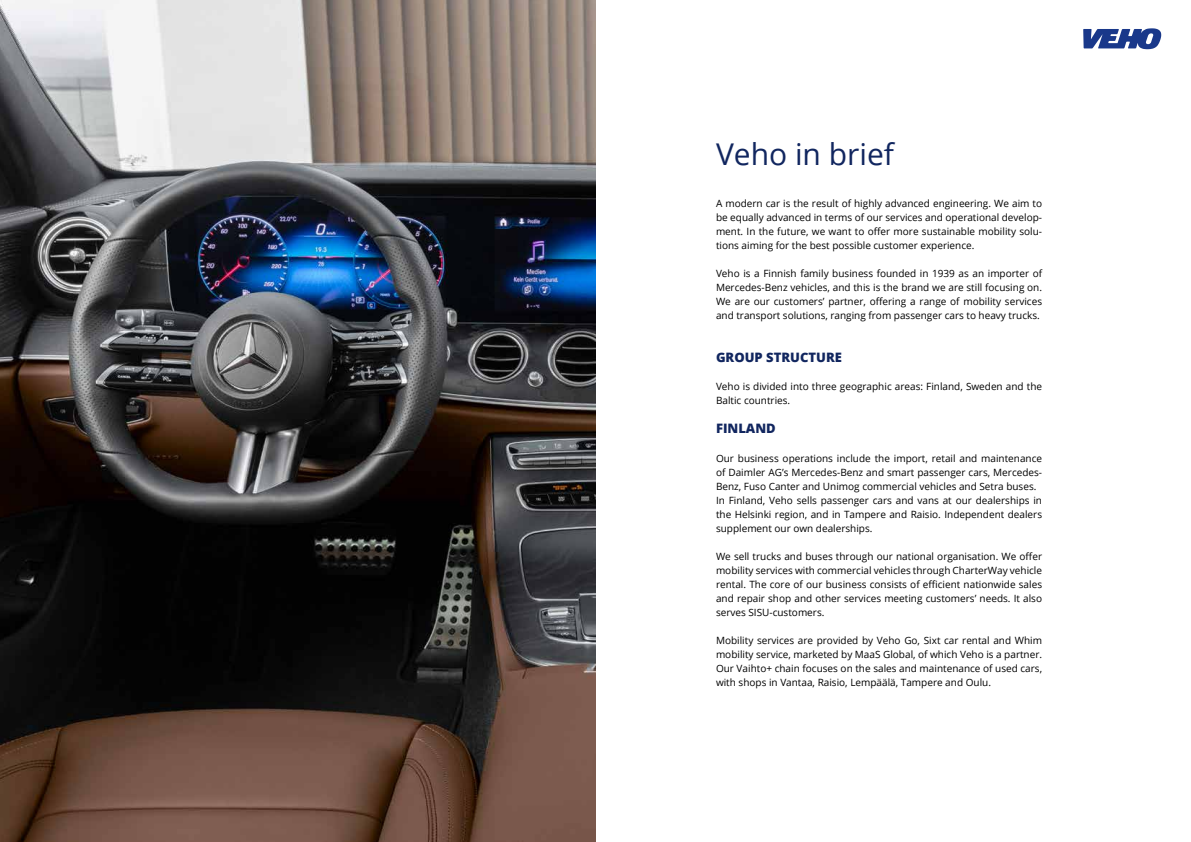
<style>
.page{position:relative;width:1191px;height:842px;background:#fff}
.page>*{position:absolute;margin:0;border:0;box-sizing:border-box;transform-origin:0 0}
.t1{font:30px "Open Sans";color:#11265f}
.t2{font:800 13px "Open Sans";color:#11265f}
.t3{font:10px/14px "Open Sans";color:#000;text-align:justify}
</style>
<div class="page">
<svg style="left:1083px;top:28px;width:78px;height:21px"></svg>
<img style="left:0;top:0;width:595px;height:842px">
<h1 class="t1" style="left:716px;top:133px;width:180px">Veho in brief</h1>
<p class="t3" style="left:716px;top:196px;width:328px">A modern car is the result of highly advanced engineering. We aim to be equally advanced in terms of our services and operational develop&shy;ment. In the future, we want to offer more sustainable mobility solu&shy;tions aiming for the best possible customer experience.</p>
<p class="t3" style="left:716px;top:266px;width:327px">Veho is a Finnish family business founded in 1939 as an importer of Mercedes-Benz vehicles, and this is the brand we are still focusing on.<br>We are our customers’ partner, offering a range of mobility services and transport solutions, ranging from passenger cars to heavy trucks.</p>
<h2 class="t2" style="left:716px;top:347px;width:127px">GROUP STRUCTURE</h2>
<p class="t3" style="left:716px;top:379px;width:327px">Veho is divided into three geographic areas: Finland, Sweden and the<br>Baltic countries.</p>
<h2 class="t2" style="left:716px;top:418px;width:61px">FINLAND</h2>
<p class="t3" style="left:716px;top:451px;width:327px;text-align:left">Our business operations include the import, retail and maintenance of Daimler AG’s Mercedes-Benz and smart passenger cars, Mercedes-Benz, Fuso Canter and Unimog commercial vehicles and Setra buses.<br>In Finland, Veho sells passenger cars and vans at our dealerships in the Helsinki region, and in Tampere and Raisio. Independent dealers supplement our own dealerships.</p>
<p class="t3" style="left:716px;top:549px;width:327px">We sell trucks and buses through our national organisation. We offer mobility services with commercial vehicles through CharterWay vehicle rental. The core of our business consists of efficient nationwide sales and repair shop and other services meeting customers’ needs. It also serves SISU-customers.</p>
<p class="t3" style="left:716px;top:633px;width:328px">Mobility services are provided by Veho Go, Sixt car rental and Whim mobility service, marketed by MaaS Global, of which Veho is a partner.<br>Our Vaihto+ chain focuses on the sales and maintenance of used cars, with shops in Vantaa, Raisio, Lempäälä, Tampere and Oulu.</p>
</div>
